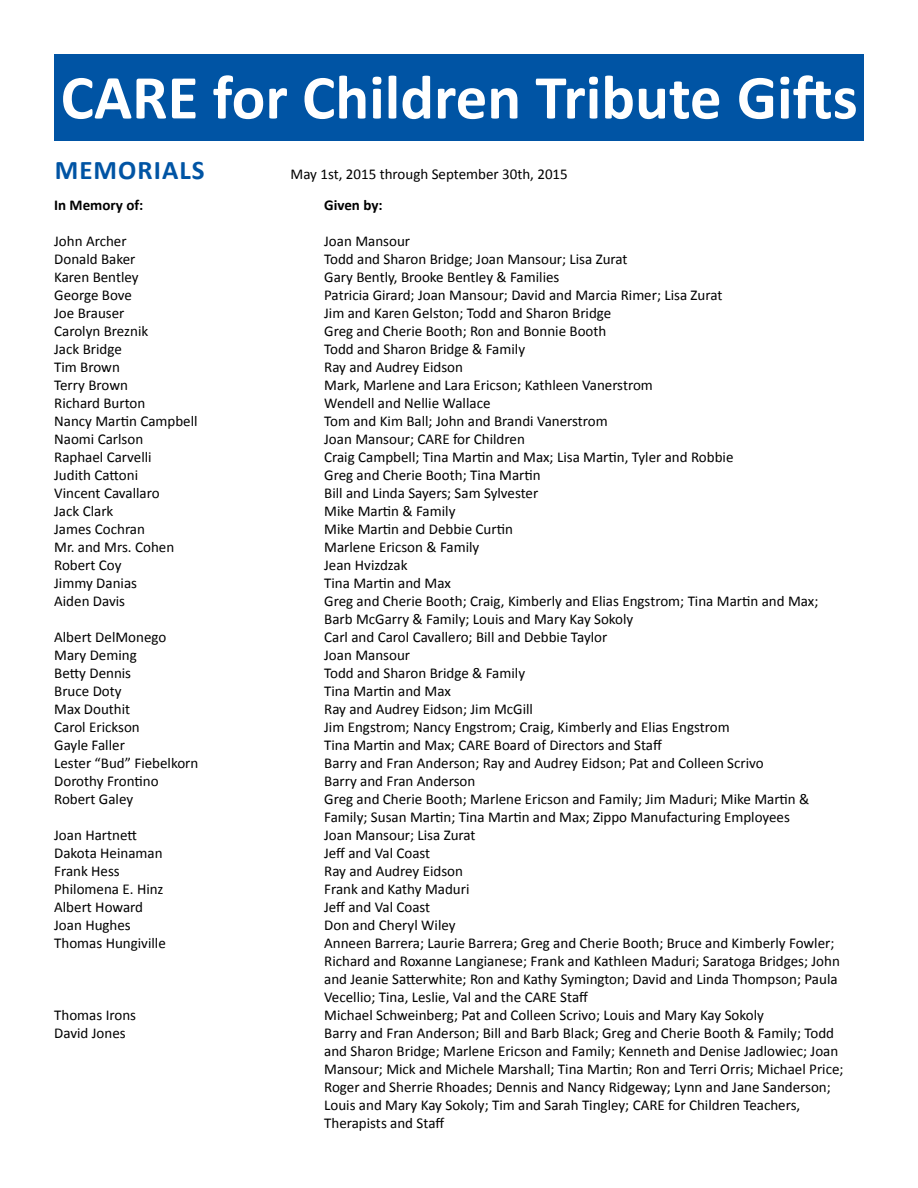
<style>
.page{position:relative;width:918px;height:1188px;background:#fff}
.page>*{position:absolute;margin:0;border:0;box-sizing:border-box;transform-origin:0 0}
.t1{font:700 63px "Calibri";color:#fff}
.t2{font:700 27px "Calibri";color:#0054a4}
.t3{font:15px/18px "Calibri";color:#000}
.t4{font:700 15px "Calibri";color:#000}
</style>
<div class="page">
<div style="left:54px;top:54px;width:810px;height:86px;background:#0054a4"></div>
<h1 class="t1" style="left:61px;top:57px;width:799px">CARE for Children Tribute Gifts</h1>
<h2 class="t2" style="left:55px;top:153px;width:97px">Memorials</h2>
<p class="t3" style="left:291px;top:165px;width:279px">May 1st, 2015 through September 30th, 2015</p>
<p class="t4" style="left:54px;top:195px;width:91px">In Memory of:</p>
<p class="t4" style="left:324px;top:195px;width:60px">Given by:</p>
<p class="t3" style="left:54px;top:232px;width:74px">John Archer</p>
<p class="t3" style="left:324px;top:232px;width:87px">Joan Mansour</p>
<p class="t3" style="left:54px;top:250px;width:83px">Donald Baker</p>
<p class="t3" style="left:324px;top:250px;width:305px">Todd and Sharon Bridge; Joan Mansour; Lisa Zurat</p>
<p class="t3" style="left:54px;top:268px;width:86px">Karen Bentley</p>
<p class="t3" style="left:324px;top:268px;width:237px">Gary Bently, Brooke Bentley &amp; Families</p>
<p class="t3" style="left:54px;top:286px;width:79px">George Bove</p>
<p class="t3" style="left:324px;top:286px;width:400px">Patricia Girard; Joan Mansour; David and Marcia Rimer; Lisa Zurat</p>
<p class="t3" style="left:54px;top:304px;width:72px">Joe Brauser</p>
<p class="t3" style="left:324px;top:304px;width:289px">Jim and Karen Gelston; Todd and Sharon Bridge</p>
<p class="t3" style="left:54px;top:322px;width:96px">Carolyn Breznik</p>
<p class="t3" style="left:324px;top:322px;width:284px">Greg and Cherie Booth; Ron and Bonnie Booth</p>
<p class="t3" style="left:54px;top:340px;width:69px">Jack Bridge</p>
<p class="t3" style="left:324px;top:340px;width:202px">Todd and Sharon Bridge &amp; Family</p>
<p class="t3" style="left:54px;top:358px;width:67px">Tim Brown</p>
<p class="t3" style="left:324px;top:358px;width:140px">Ray and Audrey Eidson</p>
<p class="t3" style="left:54px;top:376px;width:75px">Terry Brown</p>
<p class="t3" style="left:324px;top:376px;width:330px">Mark, Marlene and Lara Ericson; Kathleen Vanerstrom</p>
<p class="t3" style="left:54px;top:394px;width:93px">Richard Burton</p>
<p class="t3" style="left:324px;top:394px;width:168px">Wendell and Nellie Wallace</p>
<p class="t3" style="left:54px;top:412px;width:145px">Nancy Martin Campbell</p>
<p class="t3" style="left:324px;top:412px;width:285px">Tom and Kim Ball; John and Brandi Vanerstrom</p>
<p class="t3" style="left:54px;top:430px;width:91px">Naomi Carlson</p>
<p class="t3" style="left:324px;top:430px;width:202px">Joan Mansour; CARE for Children</p>
<p class="t3" style="left:54px;top:448px;width:99px">Raphael Carvelli</p>
<p class="t3" style="left:324px;top:448px;width:411px">Craig Campbell; Tina Martin and Max; Lisa Martin, Tyler and Robbie</p>
<p class="t3" style="left:54px;top:466px;width:85px">Judith Cattoni</p>
<p class="t3" style="left:324px;top:466px;width:218px">Greg and Cherie Booth; Tina Martin</p>
<p class="t3" style="left:54px;top:484px;width:107px">Vincent Cavallaro</p>
<p class="t3" style="left:324px;top:484px;width:216px">Bill and Linda Sayers; Sam Sylvester</p>
<p class="t3" style="left:54px;top:502px;width:61px">Jack Clark</p>
<p class="t3" style="left:324px;top:502px;width:133px">Mike Martin &amp; Family</p>
<p class="t3" style="left:54px;top:520px;width:92px">James Cochran</p>
<p class="t3" style="left:324px;top:520px;width:190px">Mike Martin and Debbie Curtin</p>
<p class="t3" style="left:54px;top:538px;width:122px">Mr. and Mrs. Cohen</p>
<p class="t3" style="left:324px;top:538px;width:157px">Marlene Ericson &amp; Family</p>
<p class="t3" style="left:54px;top:556px;width:69px">Robert Coy</p>
<p class="t3" style="left:324px;top:556px;width:85px">Jean Hvizdzak</p>
<p class="t3" style="left:54px;top:574px;width:84px">Jimmy Danias</p>
<p class="t3" style="left:324px;top:574px;width:128px">Tina Martin and Max</p>
<p class="t3" style="left:54px;top:592px;width:72px">Aiden Davis</p>
<p class="t3" style="left:324px;top:592px;width:496px">Greg and Cherie Booth; Craig, Kimberly and Elias Engstrom; Tina Martin and Max;<br>Barb McGarry &amp; Family; Louis and Mary Kay Sokoly</p>
<p class="t3" style="left:54px;top:628px;width:114px">Albert DelMonego</p>
<p class="t3" style="left:324px;top:628px;width:285px">Carl and Carol Cavallero; Bill and Debbie Taylor</p>
<p class="t3" style="left:54px;top:646px;width:84px">Mary Deming</p>
<p class="t3" style="left:324px;top:646px;width:87px">Joan Mansour</p>
<p class="t3" style="left:54px;top:664px;width:78px">Betty Dennis</p>
<p class="t3" style="left:324px;top:664px;width:202px">Todd and Sharon Bridge &amp; Family</p>
<p class="t3" style="left:54px;top:682px;width:69px">Bruce Doty</p>
<p class="t3" style="left:324px;top:682px;width:128px">Tina Martin and Max</p>
<p class="t3" style="left:54px;top:700px;width:78px">Max Douthit</p>
<p class="t3" style="left:324px;top:700px;width:210px">Ray and Audrey Eidson; Jim McGill</p>
<p class="t3" style="left:54px;top:718px;width:87px">Carol Erickson</p>
<p class="t3" style="left:324px;top:718px;width:407px">Jim Engstrom; Nancy Engstrom; Craig, Kimberly and Elias Engstrom</p>
<p class="t3" style="left:54px;top:736px;width:72px">Gayle Faller</p>
<p class="t3" style="left:324px;top:736px;width:339px">Tina Martin and Max; CARE Board of Directors and Staff</p>
<p class="t3" style="left:54px;top:754px;width:146px">Lester “Bud” Fiebelkorn</p>
<p class="t3" style="left:324px;top:754px;width:441px">Barry and Fran Anderson; Ray and Audrey Eidson; Pat and Colleen Scrivo</p>
<p class="t3" style="left:54px;top:772px;width:106px">Dorothy Frontino</p>
<p class="t3" style="left:324px;top:772px;width:153px">Barry and Fran Anderson</p>
<p class="t3" style="left:54px;top:790px;width:80px">Robert Galey</p>
<p class="t3" style="left:324px;top:790px;width:487px">Greg and Cherie Booth; Marlene Ericson and Family; Jim Maduri; Mike Martin &amp;<br>Family; Susan Martin; Tina Martin and Max; Zippo Manufacturing Employees</p>
<p class="t3" style="left:54px;top:826px;width:84px">Joan Hartnett</p>
<p class="t3" style="left:324px;top:826px;width:153px">Joan Mansour; Lisa Zurat</p>
<p class="t3" style="left:54px;top:844px;width:110px">Dakota Heinaman</p>
<p class="t3" style="left:324px;top:844px;width:108px">Jeff and Val Coast</p>
<p class="t3" style="left:54px;top:862px;width:67px">Frank Hess</p>
<p class="t3" style="left:324px;top:862px;width:140px">Ray and Audrey Eidson</p>
<p class="t3" style="left:54px;top:880px;width:111px">Philomena E. Hinz</p>
<p class="t3" style="left:324px;top:880px;width:147px">Frank and Kathy Maduri</p>
<p class="t3" style="left:54px;top:898px;width:90px">Albert Howard</p>
<p class="t3" style="left:324px;top:898px;width:108px">Jeff and Val Coast</p>
<p class="t3" style="left:54px;top:916px;width:78px">Joan Hughes</p>
<p class="t3" style="left:324px;top:916px;width:133px">Don and Cheryl Wiley</p>
<p class="t3" style="left:54px;top:934px;width:113px">Thomas Hungiville</p>
<p class="t3" style="left:324px;top:934px;width:517px">Anneen Barrera; Laurie Barrera; Greg and Cherie Booth; Bruce and Kimberly Fowler; Richard and Roxanne Langianese; Frank and Kathleen Maduri; Saratoga Bridges; John and Jeanie Satterwhite; Ron and Kathy Symington; David and Linda Thompson; Paula Vecellio; Tina, Leslie, Val and the CARE Staff</p>
<p class="t3" style="left:54px;top:1006px;width:83px">Thomas Irons</p>
<p class="t3" style="left:324px;top:1006px;width:441px">Michael Schweinberg; Pat and Colleen Scrivo; Louis and Mary Kay Sokoly</p>
<p class="t3" style="left:54px;top:1024px;width:73px">David Jones</p>
<p class="t3" style="left:324px;top:1024px;width:521px">Barry and Fran Anderson; Bill and Barb Black; Greg and Cherie Booth &amp; Family; Todd and Sharon Bridge; Marlene Ericson and Family; Kenneth and Denise Jadlowiec; Joan Mansour; Mick and Michele Marshall; Tina Martin; Ron and Terri Orris; Michael Price; Roger and Sherrie Rhoades; Dennis and Nancy Ridgeway; Lynn and Jane Sanderson; Louis and Mary Kay Sokoly; Tim and Sarah Tingley; CARE for Children Teachers, Therapists and Staff</p>
</div>
